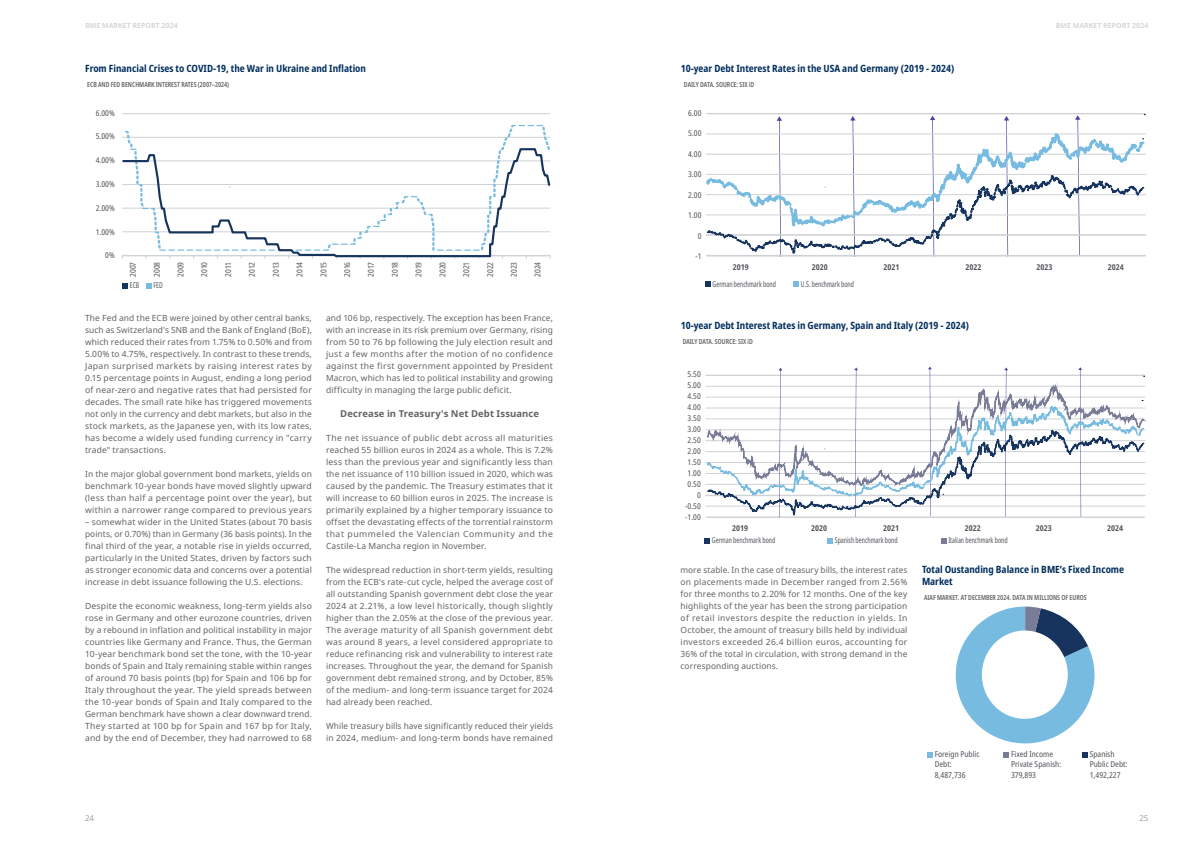
<style>
.page{position:relative;width:1191px;height:842px;background:#fff}
.page>*{position:absolute;margin:0;border:0;box-sizing:border-box;transform-origin:0 0}
.t1{font:700 condensed 10px/12px "Noto Sans";color:#002e5e}
.t2{font:700 9.5px "Noto Sans";letter-spacing:.01em;color:#636366}
.t3{font:8.5px/12px "Noto Sans";letter-spacing:.015em;color:#636366;text-align:justify}
.t4{font:8.5px/12px "Noto Sans";letter-spacing:.015em;color:#636366;text-align:justify;scale:.96 1}
.t5{font:condensed 8.2px/10.2px "Noto Sans";color:#53565c}
.t6{font:condensed 8px/11px "Noto Sans";color:#53565c;text-align:right}
.t7{font:condensed 8px "Noto Sans";color:#53565c;scale:.8 1}
.t8{font:700 condensed 8px "Noto Sans";color:#53565c}
.t9{font:8px "Noto Sans";color:#9d9fa2}
.t10{font:600 condensed 7px "Noto Sans";color:#636366;scale:.9 1}
.t11{font:700 7px "Noto Sans";color:#d5d6d8}
</style>
<div class="page">
<hr style="left:122px;top:113px;width:428px;height:1px;background:#ced1d5">
<hr style="left:122px;top:137px;width:428px;height:1px;background:#ced1d5">
<svg style="left:123px;top:283px;width:5px;height:5px"></svg>
<svg style="left:146px;top:283px;width:5px;height:5px"></svg>
<svg style="left:122px;top:146px;width:429px;height:112px"></svg>
<svg style="left:705px;top:282px;width:5px;height:5px"></svg>
<svg style="left:793px;top:282px;width:5px;height:5px"></svg>
<svg style="left:706px;top:113px;width:440px;height:144px"></svg>
<svg style="left:706px;top:133px;width:438px;height:94px"></svg>
<svg style="left:705px;top:366px;width:442px;height:178px"></svg>
<svg style="left:927px;top:752px;width:5px;height:5px"></svg>
<svg style="left:955px;top:607px;width:140px;height:150px"></svg>
<div style="left:981px;top:630px;width:86px;height:89px;background:#fff;border-radius:50%"></div>
<p class="t11" style="left:85px;top:21px;width:94px">BME MARKET REPORT 2024</p>
<p class="t11" style="left:1055px;top:21px;width:94px">BME MARKET REPORT 2024</p>
<p class="t1" style="left:85px;top:62px;width:282px">From Financial Crises to COVID-19, the War in Ukraine and Inflation</p>
<p class="t10" style="left:87px;top:79px;width:159px">ECB AND FED BENCHMARK INTEREST RATES (2007–2024)</p>
<p class="t1" style="left:680px;top:62px;width:275px">10-year Debt Interest Rates in the USA and Germany (2019 - 2024)</p>
<p class="t10" style="left:684px;top:79px;width:80px">DAILY DATA. SOURCE: SIX iD</p>
<p class="t6" style="left:96px;top:107px;width:20px">6.00%</p>
<p class="t6" style="left:96px;top:131px;width:20px">5.00%</p>
<p class="t6" style="left:96px;top:155px;width:20px">4.00%</p>
<p class="t6" style="left:96px;top:179px;width:20px">3.00%</p>
<p class="t6" style="left:96px;top:203px;width:20px">2.00%</p>
<p class="t6" style="left:96px;top:226px;width:20px">1.00%</p>
<p class="t6" style="left:105px;top:250px;width:11px">0%</p>
<p class="t6" style="left:688px;top:107px;width:15px">6.00</p>
<p class="t6" style="left:688px;top:128px;width:15px">5.00</p>
<p class="t6" style="left:688px;top:148px;width:15px">4.00</p>
<p class="t6" style="left:688px;top:169px;width:15px">3.00</p>
<p class="t6" style="left:688px;top:189px;width:15px">2.00</p>
<p class="t6" style="left:688px;top:210px;width:15px">1.00</p>
<p class="t6" style="left:697px;top:231px;width:5px">0</p>
<p class="t6" style="left:695px;top:251px;width:8px">-1</p>
<p class="t6" style="left:128px;top:277px;width:17px;rotate:-90deg">2007</p>
<p class="t6" style="left:151px;top:277px;width:17px;rotate:-90deg">2008</p>
<p class="t6" style="left:175px;top:277px;width:17px;rotate:-90deg">2009</p>
<p class="t6" style="left:199px;top:277px;width:17px;rotate:-90deg">2010</p>
<p class="t6" style="left:223px;top:277px;width:17px;rotate:-90deg">2011</p>
<p class="t6" style="left:247px;top:277px;width:17px;rotate:-90deg">2012</p>
<p class="t6" style="left:270px;top:277px;width:17px;rotate:-90deg">2013</p>
<p class="t6" style="left:294px;top:277px;width:17px;rotate:-90deg">2014</p>
<p class="t6" style="left:318px;top:277px;width:17px;rotate:-90deg">2015</p>
<p class="t6" style="left:342px;top:277px;width:17px;rotate:-90deg">2016</p>
<p class="t6" style="left:366px;top:277px;width:17px;rotate:-90deg">2017</p>
<p class="t6" style="left:389px;top:277px;width:17px;rotate:-90deg">2018</p>
<p class="t6" style="left:413px;top:277px;width:17px;rotate:-90deg">2019</p>
<p class="t6" style="left:437px;top:277px;width:17px;rotate:-90deg">2020</p>
<p class="t6" style="left:461px;top:277px;width:17px;rotate:-90deg">2021</p>
<p class="t6" style="left:485px;top:277px;width:17px;rotate:-90deg">2022</p>
<p class="t6" style="left:508px;top:277px;width:17px;rotate:-90deg">2023</p>
<p class="t6" style="left:532px;top:277px;width:17px;rotate:-90deg">2024</p>
<p class="t8" style="left:733px;top:261px;width:18px">2019</p>
<p class="t8" style="left:811px;top:261px;width:18px">2020</p>
<p class="t8" style="left:883px;top:261px;width:18px">2021</p>
<p class="t8" style="left:965px;top:261px;width:18px">2022</p>
<p class="t8" style="left:1036px;top:261px;width:18px">2023</p>
<p class="t8" style="left:1107px;top:261px;width:18px">2024</p>
<p class="t7" style="left:130px;top:280px;width:13px">ECB</p>
<p class="t7" style="left:154px;top:280px;width:13px">FED</p>
<p class="t3" style="left:85px;top:312px;width:228px">The Fed and the ECB were joined by other central banks, such as Switzerland's SNB and the Bank of England (BoE), which reduced their rates from 1.75% to 0.50% and from 5.00% to 4.75%, respectively. In contrast to these trends, Japan surprised markets by raising interest rates by 0.15 percentage points in August, ending a long period of near-zero and negative rates that had persisted for decades. The small rate hike has triggered movements not only in the currency and debt markets, but also in the stock markets, as the Japanese yen, with its low rates, has become a widely used funding currency in "carry trade" transactions.</p>
<p class="t3" style="left:85px;top:468px;width:228px">In the major global government bond markets, yields on benchmark 10-year bonds have moved slightly upward (less than half a percentage point over the year), but within a narrower range compared to previous years</p>
<p class="t3" style="left:85px;top:516px;width:228px">– somewhat wider in the United States (about 70 basis points, or 0.70%) than in Germany (36 basis points). In the final third of the year, a notable rise in yields occurred, particularly in the United States, driven by factors such as stronger economic data and concerns over a potential increase in debt issuance following the U.S. elections.</p>
<p class="t3" style="left:85px;top:600px;width:228px">Despite the economic weakness, long-term yields also rose in Germany and other eurozone countries, driven by a rebound in inflation and political instability in major countries like Germany and France. Thus, the German 10-year benchmark bond set the tone, with the 10-year bonds of Spain and Italy remaining stable within ranges of around 70 basis points (bp) for Spain and 106 bp for Italy throughout the year. The yield spreads between the 10-year bonds of Spain and Italy compared to the German benchmark have shown a clear downward trend.<br>They started at 100 bp for Spain and 167 bp for Italy, and by the end of December, they had narrowed to 68</p>
<p class="t3" style="left:326px;top:312px;width:228px">and 106 bp, respectively. The exception has been France, with an increase in its risk premium over Germany, rising from 50 to 76 bp following the July election result and just a few months after the motion of no confidence against the first government appointed by President Macron, which has led to political instability and growing difficulty in managing the large public deficit.</p>
<p class="t2" style="left:340px;top:407px;width:200px">Decrease in Treasury's Net Debt Issuance</p>
<p class="t3" style="left:326px;top:432px;width:228px">The net issuance of public debt across all maturities reached 55 billion euros in 2024 as a whole. This is 7.2% less than the previous year and significantly less than the net issuance of 110 billion issued in 2020, which was caused by the pandemic. The Treasury estimates that it will increase to 60 billion euros in 2025. The increase is primarily explained by a higher temporary issuance to offset the devastating effects of the torrential rainstorm that pummeled the Valencian Community and the Castile-La Mancha region in November.</p>
<p class="t3" style="left:326px;top:564px;width:228px">The widespread reduction in short-term yields, resulting from the ECB's rate-cut cycle, helped the average cost of all outstanding Spanish government debt close the year 2024 at 2.21%, a low level historically, though slightly higher than the 2.05% at the close of the previous year.<br>The average maturity of all Spanish government debt was around 8 years, a level considered appropriate to reduce refinancing risk and vulnerability to interest rate increases. Throughout the year, the demand for Spanish government debt remained strong, and by October, 85% of the medium- and long-term issuance target for 2024 had already been reached.</p>
<p class="t3" style="left:326px;top:720px;width:228px">While treasury bills have significantly reduced their yields in 2024, medium- and long-term bonds have remained</p>
<p class="t7" style="left:712px;top:278px;width:81px">German benchmark bond</p>
<p class="t7" style="left:801px;top:278px;width:68px">U.S. benchmark bond</p>
<p class="t1" style="left:680px;top:320px;width:290px">10-year Debt Interest Rates in Germany, Spain and Italy (2019 - 2024)</p>
<p class="t10" style="left:682px;top:337px;width:80px">DAILY DATA. SOURCE: SIX iD</p>
<p class="t6" style="left:685px;top:369px;width:17px">5.50<br>5.00<br>4.50<br>4.00<br>3.50<br>3.00<br>2.50<br>2.00<br>1.50<br>1.00<br>0.50<br>0 -0.50 -1.00</p>
<p class="t8" style="left:732px;top:523px;width:18px">2019</p>
<p class="t8" style="left:811px;top:523px;width:18px">2020</p>
<p class="t8" style="left:883px;top:523px;width:18px">2021</p>
<p class="t8" style="left:964px;top:523px;width:18px">2022</p>
<p class="t8" style="left:1035px;top:523px;width:18px">2023</p>
<p class="t8" style="left:1107px;top:523px;width:18px">2024</p>
<p class="t7" style="left:712px;top:535px;width:81px">German benchmark bond</p>
<p class="t7" style="left:834px;top:535px;width:80px">Spanish benchmark bond</p>
<p class="t7" style="left:948px;top:535px;width:76px">Italian benchmark bond</p>
<p class="t1" style="left:922px;top:564px;width:204px">Total Oustanding Balance in BME’s Fixed Income<br>Market</p>
<p class="t10" style="left:924px;top:593px;width:182px">AIAF MARKET. AT DECEMBER 2024. DATA IN MILLIONS OF EUROS</p>
<p class="t4" style="left:680px;top:564px;width:238px">more stable. In the case of treasury bills, the interest rates on placements made in December ranged from 2.56% for three months to 2.20% for 12 months. One of the key highlights of the year has been the strong participation of retail investors despite the reduction in yields. In October, the amount of treasury bills held by individual investors exceeded 26.4 billion euros, accounting for 36% of the total in circulation, with strong demand in the corresponding auctions.</p>
<p class="t5" style="left:934px;top:749px;width:46px">Foreign Public<br>Debt:<br>8,487,736</p>
<p class="t5" style="left:1011px;top:749px;width:52px">Fixed Income<br>Private Spanish:<br>379,893</p>
<p class="t5" style="left:1089px;top:749px;width:39px">Spanish<br>Public Debt:<br>1,492,227</p>
<p class="t9" style="left:85px;top:813px;width:11px">24</p>
<p class="t9" style="left:1139px;top:813px;width:11px">25</p>
</div>
